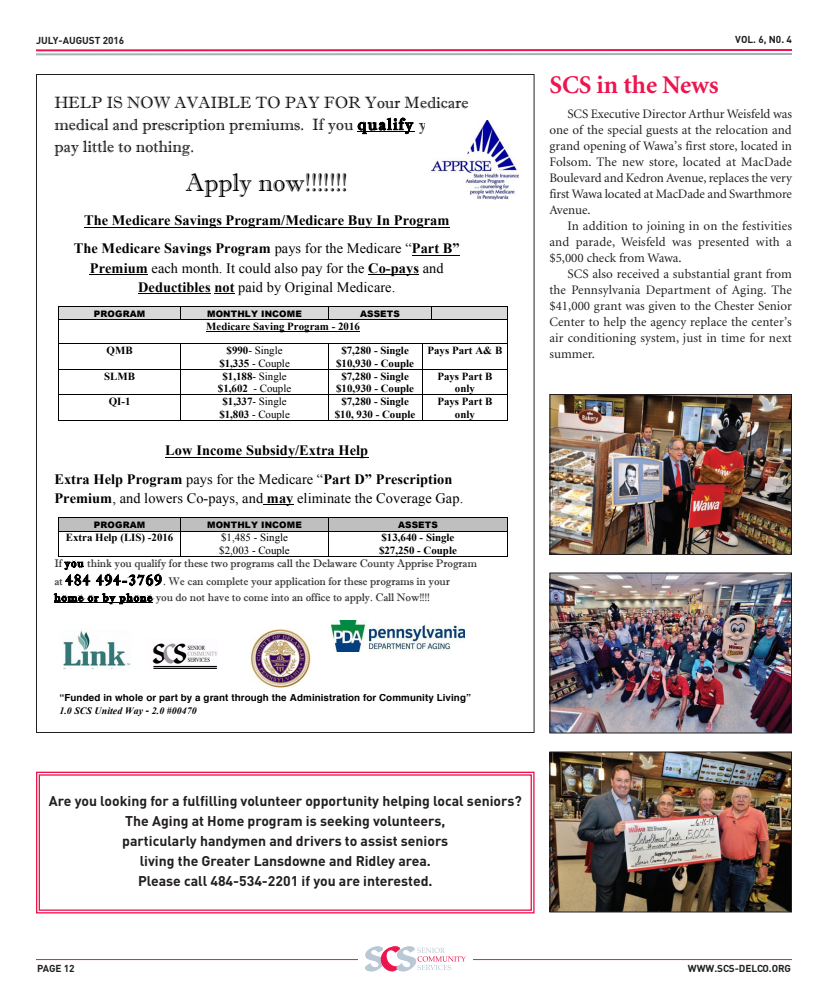
<style>
.page{position:relative;width:828px;height:1008px;background:#fff}
.page>*{position:absolute;margin:0;border:0;box-sizing:border-box;transform-origin:0 0}
.t1{font:700 25.5px "Minion";color:#ed154e}
.t2{font:25.3px "Imprint MT Shadow";letter-spacing:.005em;color:#000}
.t3{font:16.3px/22.1px "Imprint MT Shadow";color:#000}
.t4{font:700 14.4px/28.5px "Times New Roman";letter-spacing:.005em;color:#000;text-align:center}
.t5{font:14.4px/19px "Times New Roman";letter-spacing:.005em;color:#000;text-align:center}
.t6{font:700 14px/20px "DIN";color:#231f20;text-align:center}
.t7{font:13px/16px "Minion";color:#231f20;text-align:justify}
.t8{font:700 10.9px/12.6px "Times New Roman";color:#000;text-align:center}
.t9{font:10.9px/18.1px "Imprint MT Shadow";color:#000}
.t10{font:10.9px/12.6px "Times New Roman";color:#000;text-align:center}
.t11{font:700 10px "DIN";color:#231f20}
.t12{font:700 9.8px "Helvetica";letter-spacing:.01em;color:#000}
.t13{font:italic 700 9.8px "Times New Roman";letter-spacing:.01em;color:#000}
.t14{font:900 8.9px "Arial";letter-spacing:.015em;color:#000}
.s1{font-weight:400}
.s2{font-weight:700}
.s3{font-size:14.4px}
.s4{font-family:"Helvetica";font-style:normal}
</style>
<div class="page">
<svg style="left:36px;top:49px;width:756px;height:7px"></svg>
<hr style="left:36px;top:959px;width:756px;height:1px;background:#ed154e">
<div style="left:359px;top:941px;width:114px;height:32px;background:#fff"></div>
<svg style="left:365px;top:947px;width:101px;height:24px"></svg>
<hr style="left:358px;top:131px;width:57px;height:1px;background:#000">
<hr style="left:84px;top:227px;width:365px;height:1px;background:#000">
<hr style="left:412px;top:255px;width:48px;height:1px;background:#000">
<hr style="left:90px;top:275px;width:58px;height:1px;background:#000">
<hr style="left:368px;top:275px;width:51px;height:1px;background:#000">
<hr style="left:138px;top:294px;width:73px;height:1px;background:#000">
<div style="left:59px;top:307px;width:122px;height:13px;background:#d9d9d9"></div>
<div style="left:181px;top:307px;width:147px;height:13px;background:#d9d9d9"></div>
<div style="left:328px;top:307px;width:104px;height:13px;background:#d9d9d9"></div>
<div style="left:432px;top:307px;width:76px;height:13px;background:#d9d9d9"></div>
<hr style="left:59px;top:306px;width:122px;height:1px;background:#000">
<hr style="left:181px;top:306px;width:147px;height:1px;background:#000">
<hr style="left:328px;top:306px;width:104px;height:1px;background:#000">
<hr style="left:432px;top:306px;width:76px;height:1px;background:#000">
<hr style="left:206px;top:331px;width:154px;height:1px;background:#000">
<hr style="left:59px;top:320px;width:122px;height:1px;background:#000">
<hr style="left:181px;top:320px;width:147px;height:1px;background:#000">
<svg style="left:328px;top:307px;width:1px;height:13px"></svg>
<hr style="left:328px;top:320px;width:104px;height:1px;background:#000">
<hr style="left:432px;top:320px;width:76px;height:1px;background:#000">
<hr style="left:59px;top:344px;width:122px;height:1px;background:#000">
<hr style="left:181px;top:344px;width:147px;height:1px;background:#000">
<hr style="left:328px;top:344px;width:94px;height:1px;background:#000">
<hr style="left:422px;top:344px;width:86px;height:1px;background:#000">
<hr style="left:59px;top:369px;width:122px;height:1px;background:#000">
<hr style="left:181px;top:369px;width:147px;height:1px;background:#000">
<hr style="left:328px;top:369px;width:94px;height:1px;background:#000">
<hr style="left:422px;top:369px;width:86px;height:1px;background:#000">
<hr style="left:59px;top:395px;width:122px;height:1px;background:#000">
<hr style="left:181px;top:395px;width:147px;height:1px;background:#000">
<hr style="left:328px;top:395px;width:94px;height:1px;background:#000">
<hr style="left:422px;top:395px;width:86px;height:1px;background:#000">
<svg style="left:58px;top:306px;width:1px;height:115px"></svg>
<hr style="left:59px;top:420px;width:122px;height:1px;background:#000">
<hr style="left:181px;top:420px;width:147px;height:1px;background:#000">
<svg style="left:328px;top:345px;width:1px;height:75px"></svg>
<hr style="left:328px;top:420px;width:94px;height:1px;background:#000">
<svg style="left:422px;top:345px;width:1px;height:75px"></svg>
<hr style="left:422px;top:420px;width:86px;height:1px;background:#000">
<hr style="left:165px;top:457px;width:203px;height:1px;background:#000">
<hr style="left:263px;top:505px;width:31px;height:1px;background:#000">
<div style="left:59px;top:518px;width:122px;height:13px;background:#bfbfbf"></div>
<div style="left:181px;top:518px;width:147px;height:13px;background:#bfbfbf"></div>
<div style="left:328px;top:518px;width:180px;height:13px;background:#bfbfbf"></div>
<hr style="left:59px;top:518px;width:122px;height:1px;background:#000">
<hr style="left:181px;top:518px;width:147px;height:1px;background:#000">
<hr style="left:328px;top:518px;width:180px;height:1px;background:#000">
<hr style="left:59px;top:531px;width:122px;height:1px;background:#000">
<hr style="left:181px;top:531px;width:147px;height:1px;background:#000">
<hr style="left:328px;top:531px;width:180px;height:1px;background:#000">
<svg style="left:58px;top:518px;width:1px;height:39px"></svg>
<hr style="left:59px;top:556px;width:122px;height:1px;background:#000">
<hr style="left:181px;top:556px;width:147px;height:1px;background:#000">
<svg style="left:328px;top:519px;width:1px;height:37px"></svg>
<hr style="left:328px;top:556px;width:180px;height:1px;background:#000">
<hr style="left:54px;top:603px;width:99px;height:1px;background:#000">
<img style="left:432px;top:120px;width:86px;height:80px">
<img style="left:63px;top:630px;width:68px;height:39px">
<img style="left:152px;top:643px;width:66px;height:26px">
<img style="left:250px;top:629px;width:61px;height:59px">
<img style="left:331px;top:620px;width:133px;height:32px">
<img style="left:551px;top:396px;width:239px;height:157px">
<div style="left:549px;top:394px;width:243px;height:161px;border:1px solid #231f20"></div>
<img style="left:551px;top:575px;width:239px;height:156px">
<div style="left:549px;top:573px;width:243px;height:160px;border:1px solid #231f20"></div>
<img style="left:551px;top:754px;width:239px;height:156px">
<div style="left:549px;top:752px;width:243px;height:160px;border:1px solid #231f20"></div>
<div style="left:36px;top:772px;width:499px;height:141px;border:1px solid #ed154e"></div>
<div style="left:39px;top:774px;width:493px;height:137px;border:1px solid #ed154e"></div>
<p class="t11" style="left:36px;top:34px;width:90px">JULY-AUGUST 2016</p>
<p class="t11" style="left:735px;top:34px;width:58px">VOL. 6, N0. 4</p>
<p class="t3" style="left:54px;top:91px;width:425px">HELP IS NOW AVAIBLE TO PAY FOR Your Medicare medical and prescription premiums. If you qualify you may pay little to nothing.</p>
<h2 class="t2" style="left:186px;top:168px;width:163px">Apply now!!!!!!!</h2>
<p class="t4" style="left:74px;top:206px;width:387px">The Medicare Savings Program/Medicare Buy In Program<br>The Medicare Savings Program <span class="s1">pays for the Medicare “</span>Part B”</p>
<p class="t5" style="left:90px;top:258px;width:355px"><span class="s2">Premium</span> each month. It could also pay for the <span class="s2">Co-pays</span> and<br><span class="s2">Deductibles not</span> paid by Original Medicare.</p>
<p class="t14" style="left:94px;top:307px;width:53px">PROGRAM</p>
<p class="t14" style="left:207px;top:307px;width:96px">MONTHLY INCOME</p>
<p class="t14" style="left:360px;top:307px;width:41px">ASSETS</p>
<p class="t8" style="left:206px;top:320px;width:155px">Medicare Saving Program - 2016</p>
<p class="t8" style="left:107px;top:344px;width:28px">QMB</p>
<p class="t10" style="left:219px;top:344px;width:72px"><span class="s2">$990</span>- Single <span class="s2">$1,335</span> - Couple</p>
<p class="t8" style="left:336px;top:344px;width:79px">$7,280 - Single $10,930 - Couple</p>
<p class="t8" style="left:428px;top:344px;width:76px">Pays Part A&amp; B</p>
<p class="t8" style="left:104px;top:370px;width:32px">SLMB</p>
<p class="t10" style="left:218px;top:370px;width:75px"><span class="s2">$1,188</span>- Single <span class="s2">$1,602</span> - Couple</p>
<p class="t8" style="left:336px;top:370px;width:79px">$7,280 - Single $10,930 - Couple</p>
<p class="t8" style="left:437px;top:370px;width:57px">Pays Part B only</p>
<p class="t8" style="left:109px;top:395px;width:23px">QI-1</p>
<p class="t10" style="left:219px;top:395px;width:72px;text-align:left"><span class="s2">$1,337</span>- Single <span class="s2">$1,803</span> - Couple</p>
<p class="t8" style="left:335px;top:395px;width:82px">$7,280 - Single $10, 930 - Couple</p>
<p class="t8" style="left:437px;top:395px;width:57px">Pays Part B only</p>
<p class="t4" style="left:54px;top:436px;width:399px;text-align:left;text-indent:111px">Low Income Subsidy/Extra Help<br>Extra Help Program <span class="s1">pays for the Medicare “</span>Part D” Prescription</p>
<p class="t5" style="left:54px;top:488px;width:410px"><span class="s2">Premium</span>, and lowers Co-pays, and <span class="s2">may</span> eliminate the Coverage Gap.</p>
<p class="t14" style="left:94px;top:518px;width:53px">PROGRAM</p>
<p class="t14" style="left:207px;top:518px;width:96px">MONTHLY INCOME</p>
<p class="t14" style="left:398px;top:518px;width:41px">ASSETS</p>
<p class="t8" style="left:66px;top:531px;width:109px">Extra Help (LIS) -2016</p>
<p class="t10" style="left:219px;top:531px;width:72px;text-align:left">$1,485 - Single $2,003 - Couple</p>
<p class="t8" style="left:379px;top:531px;width:79px;text-align:left">$13,640 - Single $27,250 - Couple</p>
<p class="t9" style="left:54px;top:554px;width:424px">If you think you qualify for these two programs call the Delaware County Apprise Program at <span class="s3">484 494-3769</span>. We can complete your application for these programs in your</p>
<p class="t9" style="left:54px;top:588px;width:377px">home or by phone you do not have to come into an office to apply. Call Now!!!!</p>
<h1 class="t1" style="left:549px;top:74px;width:171px">SCS in the News</h1>
<p class="t7" style="left:549px;top:107px;width:244px;text-indent:18px">SCS Executive Director Arthur Weisfeld was one of the special guests at the relocation and grand opening of Wawa’s first store, located in Folsom. The new store, located at MacDade Boulevard and Kedron Avenue, replaces the very first Wawa located at MacDade and Swarthmore Avenue.</p>
<p class="t7" style="left:549px;top:219px;width:244px;text-indent:18px">In addition to joining in on the festivities and parade, Weisfeld was presented with a $5,000 check from Wawa.</p>
<p class="t7" style="left:549px;top:267px;width:244px;text-indent:18px">SCS also received a substantial grant from the Pennsylvania Department of Aging. The $41,000 grant was given to the Chester Senior Center to help the agency replace the center’s air conditioning system, just in time for next summer.</p>
<p class="t12" style="left:59px;top:694px;width:413px">“Funded in whole or part by a grant through the Administration for Community Living”</p>
<p class="t13" style="left:59px;top:706px;width:139px">1.0 SCS United Way <span class="s4">-</span> 2.0 #00470</p>
<p class="t6" style="left:49px;top:791px;width:474px">Are you looking for a fulfilling volunteer opportunity helping local seniors?<br>The Aging at Home program is seeking volunteers,<br>particularly handymen and drivers to assist seniors<br>living the Greater Lansdowne and Ridley area.<br>Please call 484-534-2201 if you are interested.</p>
<p class="t11" style="left:37px;top:963px;width:39px">PAGE 12</p>
<p class="t11" style="left:688px;top:963px;width:105px">WWW.SCS-DELCO.ORG</p>
</div>
